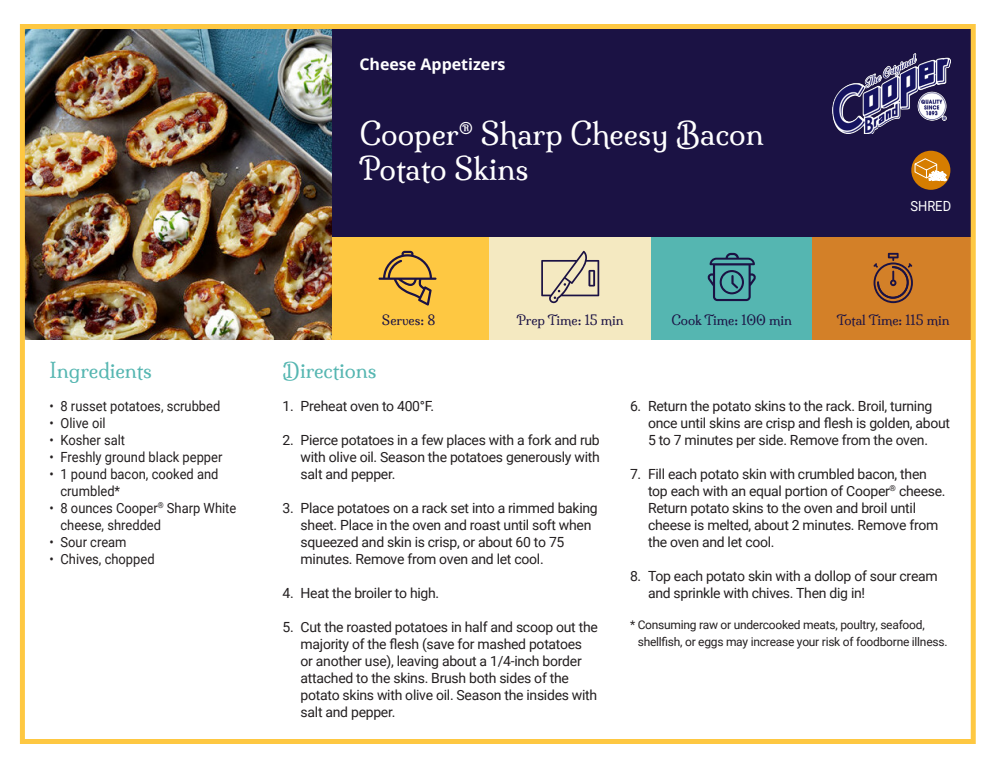
<style>
.page{position:relative;width:1000px;height:767px;background:#fff}
.page>*{position:absolute;margin:0;border:0;box-sizing:border-box;transform-origin:0 0}
.t1{font:30px/35px "Milonga";color:#fff}
.t2{font:20px "Milonga";color:#55b6b1}
.t3{font:700 16px "Open Sans";color:#fff}
.t4{font:14px/17px "Roboto";letter-spacing:-.02em;color:#231f20}
.t5{font:14px/17px "Roboto";color:#231f20;scale:.92 1}
.t6{font:14px "Roboto";color:#fff;scale:.92 1}
.t7{font:13px "Milonga";color:#1b1244}
.t8{font:12px/17px "Roboto";letter-spacing:-.02em;color:#231f20}
</style>
<div class="page">
<div style="left:329px;top:26px;width:645px;height:233px;background:#1b1244"></div>
<div style="left:328px;top:237px;width:162px;height:102px;background:#fec842"></div>
<div style="left:490px;top:237px;width:161px;height:102px;background:#f4e9c1"></div>
<div style="left:651px;top:237px;width:162px;height:102px;background:#55b6b1"></div>
<div style="left:813px;top:237px;width:161px;height:102px;background:#d38028"></div>
<img style="left:26px;top:30px;width:306px;height:310px">
<div style="left:20px;top:24px;width:956px;height:720px;border:5px solid #fec842"></div>
<img style="left:833px;top:53px;width:117px;height:81px">
<svg style="left:379px;top:251px;width:58px;height:55px"></svg>
<svg style="left:541px;top:251px;width:58px;height:52px"></svg>
<svg style="left:707px;top:253px;width:49px;height:48px"></svg>
<svg style="left:873px;top:253px;width:40px;height:50px"></svg>
<div style="left:911px;top:151px;width:39px;height:39px;background:#d67d00;border-radius:50%"></div>
<svg style="left:914px;top:158px;width:33px;height:23px"></svg>
<p class="t3" style="left:359px;top:58px;width:148px">Cheese Appetizers</p>
<h1 class="t1" style="left:359px;top:117px;width:406px">Cooper<sup>®</sup> Sharp Cheesy Bacon<br>Potato Skins</h1>
<p class="t6" style="left:910px;top:200px;width:46px">SHRED</p>
<p class="t7" style="left:382px;top:312px;width:55px">Serves: 8</p>
<p class="t7" style="left:517px;top:312px;width:109px">Prep Time: 15 min</p>
<p class="t7" style="left:671px;top:312px;width:122px">Cook Time: 100 min</p>
<p class="t7" style="left:837px;top:312px;width:114px">Total Time: 115 min</p>
<h2 class="t2" style="left:50px;top:358px;width:104px">Ingredients</h2>
<h2 class="t2" style="left:283px;top:358px;width:96px">Directions</h2>
<p class="t5" style="left:50px;top:398px;width:187px">• 8 russet potatoes, scrubbed</p>
<p class="t5" style="left:50px;top:415px;width:63px">• Olive oil</p>
<p class="t5" style="left:50px;top:432px;width:84px">• Kosher salt</p>
<p class="t5" style="left:50px;top:449px;width:189px">• Freshly ground black pepper</p>
<p class="t5" style="left:61px;top:466px;width:173px;text-indent:-11px">• 1 pound bacon, cooked and crumbled*</p>
<p class="t5" style="left:60px;top:500px;width:193px;text-indent:-11px">• 8 ounces Cooper<sup>®</sup> Sharp White cheese, shredded</p>
<p class="t5" style="left:49px;top:534px;width:85px">• Sour cream</p>
<p class="t5" style="left:49px;top:551px;width:116px">• Chives, chopped</p>
<p class="t4" style="left:283px;top:398px;width:153px">1. Preheat oven to 400°F.</p>
<p class="t4" style="left:301px;top:432px;width:301px;text-align:justify;text-indent:-18px">2. Pierce potatoes in a few places with a fork and rub with olive oil. Season the potatoes generously with salt and pepper.</p>
<p class="t4" style="left:301px;top:500px;width:299px;text-indent:-18px">3. Place potatoes on a rack set into a rimmed baking sheet. Place in the oven and roast until soft when squeezed and skin is crisp, or about 60 to 75 minutes. Remove from oven and let cool.</p>
<p class="t4" style="left:283px;top:585px;width:158px">4. Heat the broiler to high.</p>
<p class="t4" style="left:301px;top:619px;width:299px;text-indent:-18px">5. Cut the roasted potatoes in half and scoop out the majority of the flesh (save for mashed potatoes or another use), leaving about a 1/4-inch border attached to the skins. Brush both sides of the potato skins with olive oil. Season the insides with salt and pepper.</p>
<p class="t4" style="left:648px;top:398px;width:304px;text-indent:-18px">6. Return the potato skins to the rack. Broil, turning once until skins are crisp and flesh is golden, about<br>5 to 7 minutes per side. Remove from the oven.</p>
<p class="t4" style="left:648px;top:466px;width:299px;text-indent:-18px">7. Fill each potato skin with crumbled bacon, then top each with an equal portion of Cooper<sup>®</sup> cheese.<br>Return potato skins to the oven and broil until cheese is melted, about 2 minutes. Remove from the oven and let cool.</p>
<p class="t4" style="left:648px;top:568px;width:291px;text-indent:-18px">8. Top each potato skin with a dollop of sour cream and sprinkle with chives. Then dig in!</p>
<p class="t8" style="left:638px;top:615px;width:311px;text-indent:-8px">* Consuming raw or undercooked meats, poultry, seafood, shellfish, or eggs may increase your risk of foodborne illness.</p>
</div>
